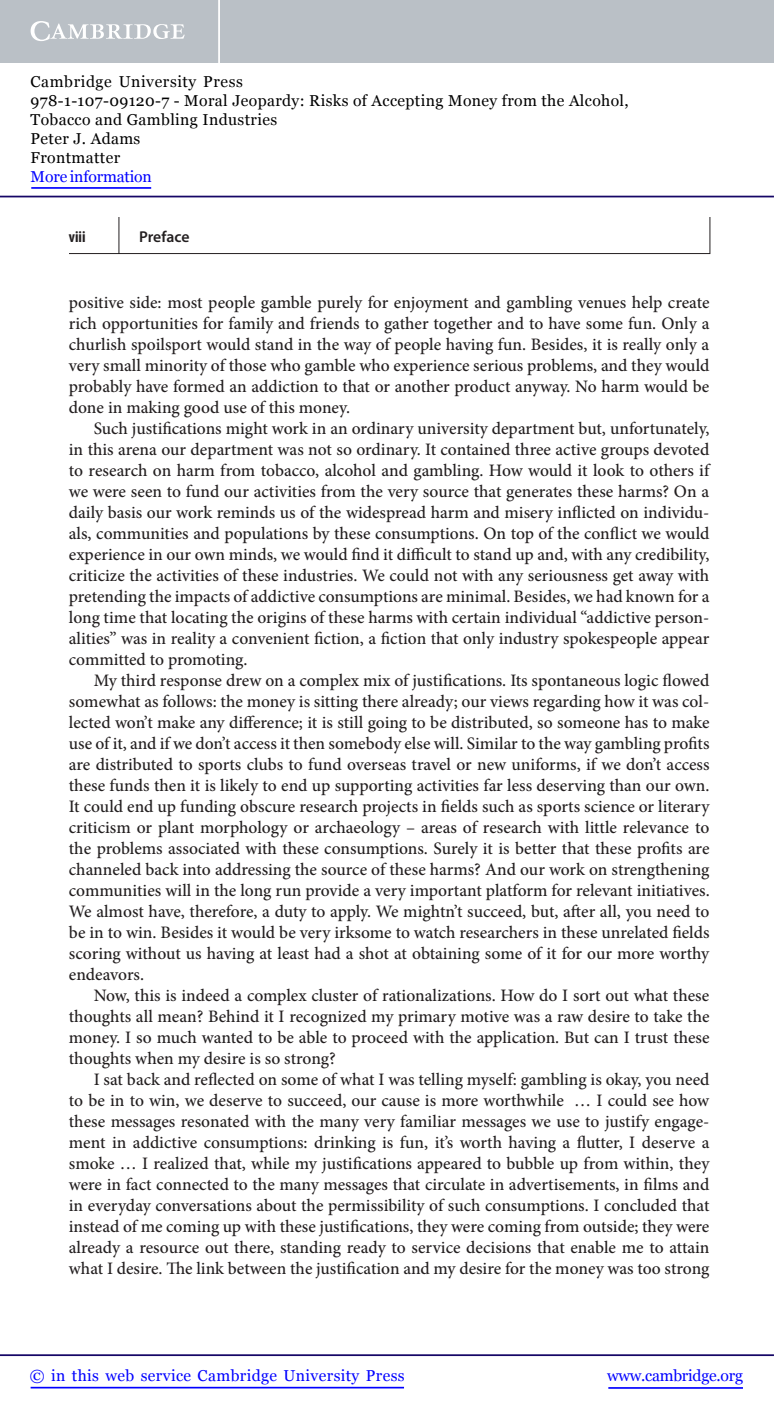
<style>
.page{position:relative;width:774px;height:1415px;background:#fff}
.page>*{position:absolute;margin:0;border:0;box-sizing:border-box;transform-origin:0 0}
.t1{font:500 17.5px/21px "Minion Pro";color:#231f20;text-align:justify}
.t2{font:15.75px/18.9px "Georgia";letter-spacing:.025em;color:#000}
.t3{font:15.75px "Georgia";letter-spacing:.025em;color:#00f}
.t4{font:15.75px "Georgia";letter-spacing:-.015em;color:#00f}
.t5{font:15.75px "Georgia";letter-spacing:-.01em;color:#00f}
.t6{font:600 15.75px "Myriad Pro";letter-spacing:-.005em;color:#231f20}
.t7{font:700 condensed 15.75px "Myriad Pro";color:#231f20}
</style>
<div class="page">
<svg style="left:69px;top:217px;width:642px;height:38px"></svg>
<hr style="left:608px;top:1387px;width:135px;height:1px;background:#00f">
<hr style="left:0;top:1354px;width:774px;height:2px;background:#150666">
<hr style="left:31px;top:1386px;width:373px;height:2px;background:#00f">
<div style="left:0;top:0;width:774px;height:63px;background:#bac0c6"></div>
<svg style="left:31px;top:21px;width:154px;height:20px"></svg>
<hr style="left:218px;top:0;width:2px;height:63px;background:#fff">
<hr style="left:0;top:196px;width:774px;height:1px;background:#150666">
<hr style="left:31px;top:187px;width:120px;height:2px;background:#00f">
<p class="t2" style="left:31px;top:73px;width:600px">Cambridge University Press<br>978-1-107-09120-7 - Moral Jeopardy: Risks of Accepting Money from the Alcohol, Tobacco and Gambling Industries<br>Peter J. Adams<br>Frontmatter</p>
<p class="t5" style="left:31px;top:167px;width:123px">More information</p>
<p class="t7" style="left:69px;top:231px;width:18px">viii</p>
<p class="t6" style="left:139px;top:230px;width:52px">Preface</p>
<p class="t1" style="left:69px;top:293px;width:642px">positive side: most people gamble purely for enjoyment and gambling venues help create rich opportunities for family and friends to gather together and to have some fun. Only a churlish spoilsport would stand in the way of people having fun. Besides, it is really only a very small minority of those who gamble who experience serious problems, and they would probably have formed an addiction to that or another product anyway. No harm would be done in making good use of this money.</p>
<p class="t1" style="left:69px;top:419px;width:642px;text-indent:25px">Such justifications might work in an ordinary university department but, unfortunately, in this arena our department was not so ordinary. It contained three active groups devoted to research on harm from tobacco, alcohol and gambling. How would it look to others if we were seen to fund our activities from the very source that generates these harms? On a daily basis our work reminds us of the widespread harm and misery inflicted on individu&shy;als, communities and populations by these consumptions. On top of the conflict we would experience in our own minds, we would find it difficult to stand up and, with any credibility, criticize the activities of these industries. We could not with any seriousness get away with pretending the impacts of addictive consumptions are minimal. Besides, we had known for a long time that locating the origins of these harms with certain individual “addictive person&shy;alities” was in reality a convenient fiction, a fiction that only industry spokespeople appear committed to promoting.</p>
<p class="t1" style="left:69px;top:671px;width:642px;text-indent:25px">My third response drew on a complex mix of justifications. Its spontaneous logic flowed somewhat as follows: the money is sitting there already; our views regarding how it was col&shy;lected won’t make any difference; it is still going to be distributed, so someone has to make use of it, and if we don’t access it then somebody else will. Similar to the way gambling profits are distributed to sports clubs to fund overseas travel or new uniforms, if we don’t access these funds then it is likely to end up supporting activities far less deserving than our own.<br>It could end up funding obscure research projects in fields such as sports science or literary criticism or plant morphology or archaeology – areas of research with little relevance to the problems associated with these consumptions. Surely it is better that these profits are channeled back into addressing the source of these harms? And our work on strengthening communities will in the long run provide a very important platform for relevant initiatives.<br>We almost have, therefore, a duty to apply. We mightn’t succeed, but, after all, you need to be in to win. Besides it would be very irksome to watch researchers in these unrelated fields scoring without us having at least had a shot at obtaining some of it for our more worthy endeavors.</p>
<p class="t1" style="left:69px;top:986px;width:642px;text-indent:25px">Now, this is indeed a complex cluster of rationalizations. How do I sort out what these thoughts all mean? Behind it I recognized my primary motive was a raw desire to take the money. I so much wanted to be able to proceed with the application. But can I trust these thoughts when my desire is so strong?</p>
<p class="t1" style="left:69px;top:1070px;width:642px;text-indent:25px">I sat back and reflected on some of what I was telling myself: gambling is okay, you need to be in to win, we deserve to succeed, our cause is more worthwhile … I could see how these messages resonated with the many very familiar messages we use to justify engage&shy;ment in addictive consumptions: drinking is fun, it’s worth having a flutter, I deserve a smoke … I realized that, while my justifications appeared to bubble up from within, they were in fact connected to the many messages that circulate in advertisements, in films and in everyday conversations about the permissibility of such consumptions. I concluded that instead of me coming up with these justifications, they were coming from outside; they were already a resource out there, standing ready to service decisions that enable me to attain what I desire. The link between the justification and my desire for the money was too strong</p>
<p class="t3" style="left:30px;top:1365px;width:376px">© in this web service Cambridge University Press</p>
<p class="t4" style="left:607px;top:1365px;width:137px">www.cambridge.org</p>
</div>
